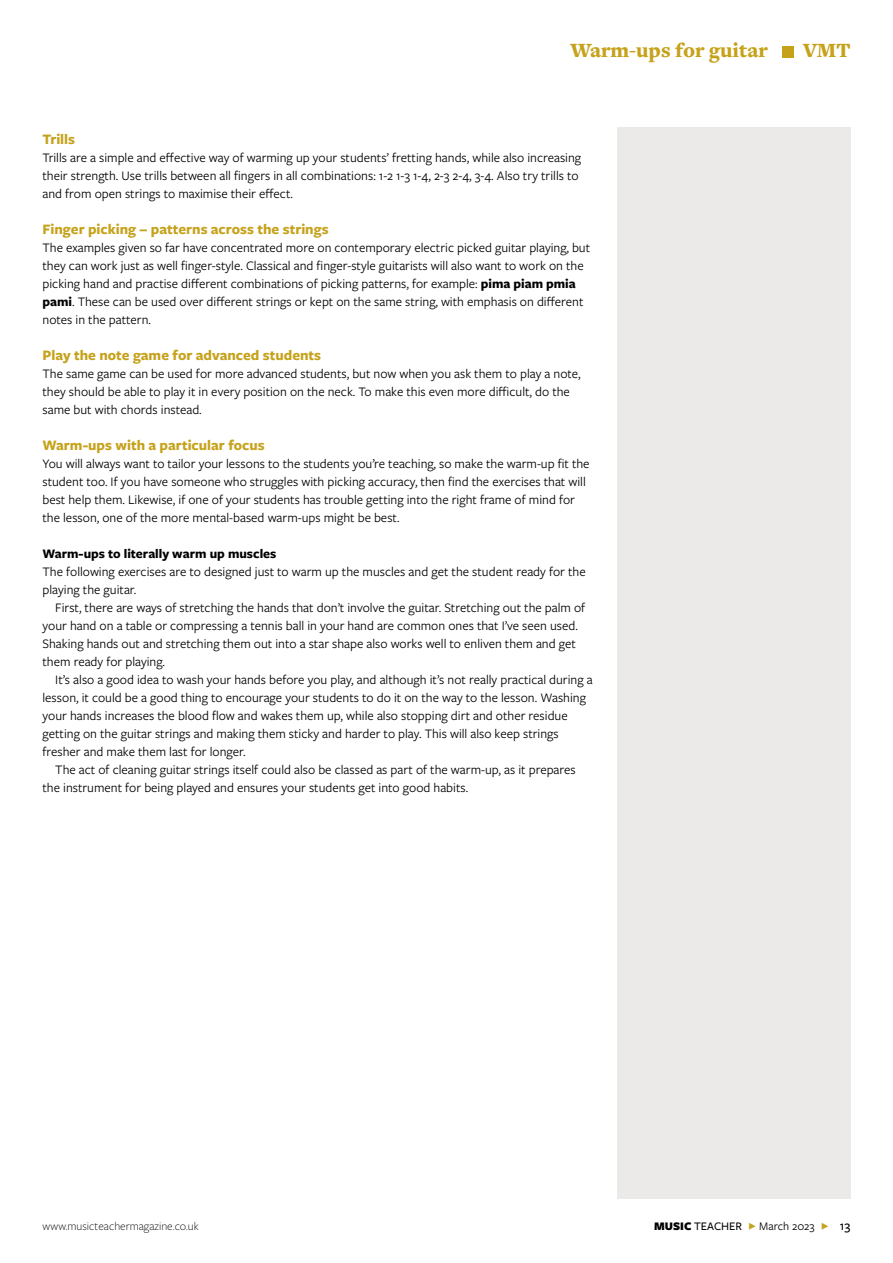
<style>
.page{position:relative;width:893px;height:1263px;background:#fff}
.page>*{position:absolute;margin:0;border:0;box-sizing:border-box;transform-origin:0 0}
.t1{font:900 21px "Freight Text Pro";color:#c6a21b}
.t2{font:700 15px "Freight Sans Pro";color:#c6a21b}
.t3{font:13.5px/18px "Freight Sans Pro";color:#000}
.t4{font:700 13.5px "Freight Sans Pro";color:#000}
.t5{font:300 12px "Freight Sans Pro";color:#000}
.t6{font:12px "Freight Sans Pro";color:#000}
.s1{font-weight:700}
.s2{font-weight:900}
.s3{font-weight:500}
.s4{color:#c6a21b}
.s5{font-weight:500;font-size:13.5px}
</style>
<div class="page">
<div style="left:617px;top:128px;width:233px;height:1071px;background:#ece9e9"></div>
<div style="left:782px;top:46px;width:11px;height:11px;background:#c6a21b"></div>
<h1 class="t1" style="left:570px;top:36px;width:199px">Warm-ups for guitar</h1>
<h1 class="t1" style="left:803px;top:36px;width:49px">VMT</h1>
<p class="t2" style="left:43px;top:129px;width:34px">Trills</p>
<p class="t3" style="left:43px;top:148px;width:540px">Trills are a simple and effective way of warming up your students’ fretting hands, while also increasing their strength. Use trills between all fingers in all combinations: 1-2 1-3 1-4, 2-3 2-4, 3-4. Also try trills to and from open strings to maximise their effect.</p>
<p class="t2" style="left:43px;top:219px;width:288px">Finger picking – patterns across the strings</p>
<p class="t3" style="left:43px;top:238px;width:549px">The examples given so far have concentrated more on contemporary electric picked guitar playing, but they can work just as well finger-style. Classical and finger-style guitarists will also want to work on the picking hand and practise different combinations of picking patterns, for example: <span class="s1">pima piam pmia pami</span>. These can be used over different strings or kept on the same string, with emphasis on different notes in the pattern.</p>
<p class="t2" style="left:43px;top:345px;width:280px">Play the note game for advanced students</p>
<p class="t3" style="left:43px;top:364px;width:540px">The same game can be used for more advanced students, but now when you ask them to play a note, they should be able to play it in every position on the neck. To make this even more difficult, do the same but with chords instead.</p>
<p class="t2" style="left:43px;top:435px;width:224px">Warm-ups with a particular focus</p>
<p class="t3" style="left:43px;top:454px;width:549px">You will always want to tailor your lessons to the students you’re teaching, so make the warm-up fit the student too. If you have someone who struggles with picking accuracy, then find the exercises that will best help them. Likewise, if one of your students has trouble getting into the right frame of mind for the lesson, one of the more mental-based warm-ups might be best.</p>
<p class="t4" style="left:43px;top:544px;width:235px">Warm-ups to literally warm up muscles</p>
<p class="t3" style="left:43px;top:562px;width:545px">The following exercises are to designed just to warm up the muscles and get the student ready for the playing the guitar.</p>
<p class="t3" style="left:43px;top:598px;width:544px;text-indent:13px">First, there are ways of stretching the hands that don’t involve the guitar. Stretching out the palm of your hand on a table or compressing a tennis ball in your hand are common ones that I’ve seen used.<br>Shaking hands out and stretching them out into a star shape also works well to enliven them and get them ready for playing.</p>
<p class="t3" style="left:43px;top:670px;width:552px;text-indent:13px">It’s also a good idea to wash your hands before you play, and although it’s not really practical during a lesson, it could be a good thing to encourage your students to do it on the way to the lesson. Washing your hands increases the blood flow and wakes them up, while also stopping dirt and other residue getting on the guitar strings and making them sticky and harder to play. This will also keep strings fresher and make them last for longer.</p>
<p class="t3" style="left:43px;top:760px;width:535px;text-indent:13px">The act of cleaning guitar strings itself could also be classed as part of the warm-up, as it prepares the instrument for being played and ensures your students get into good habits.</p>
<p class="t5" style="left:43px;top:1218px;width:158px">www.musicteachermagazine.co.uk</p>
<p class="t6" style="left:654px;top:1218px;width:198px"><span class="s2">MUSIC</span> <span class="s3">TEACHER</span> <span class="s4">F</span> March 2023 <span class="s4">F</span> <span class="s5">13</span></p>
</div>
